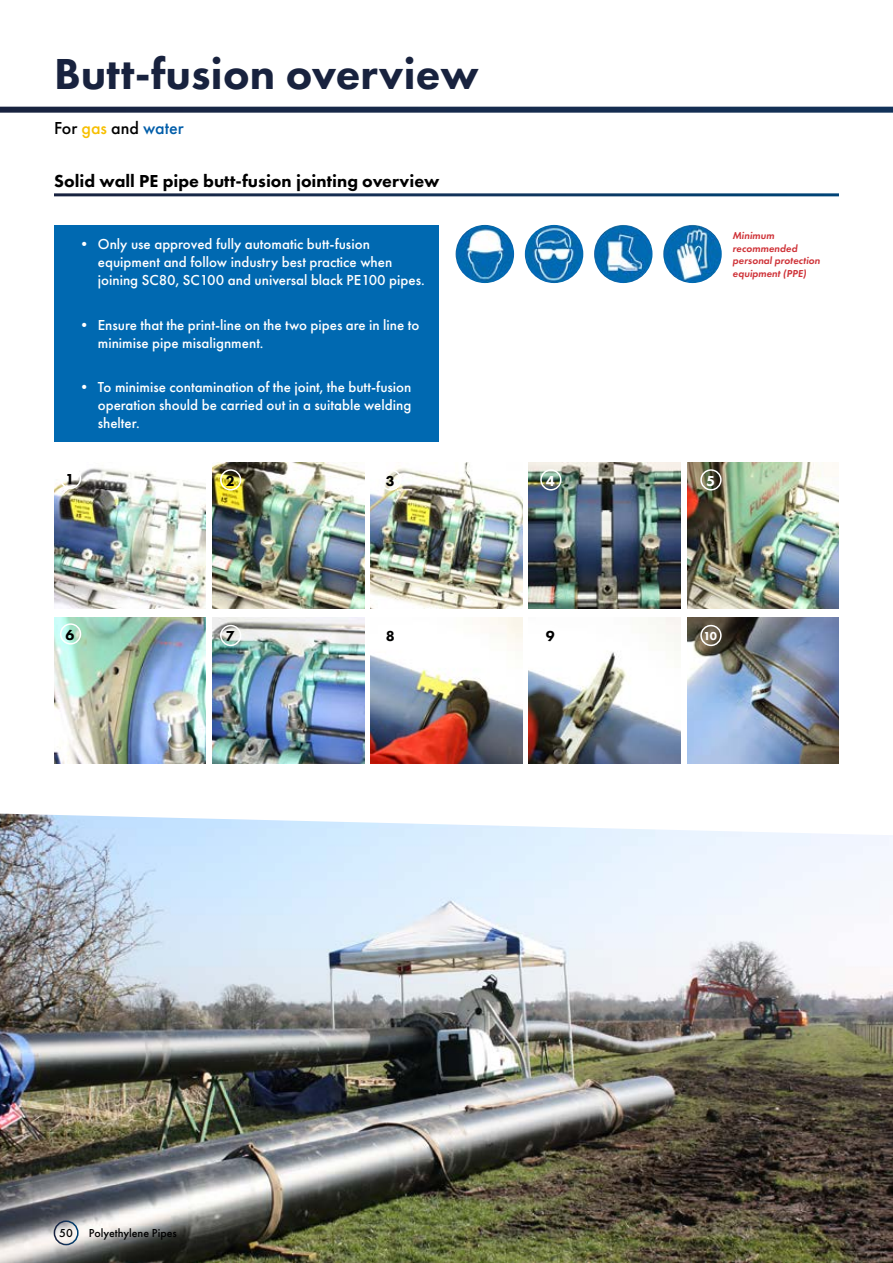
<style>
.page{position:relative;width:893px;height:1263px;background:#fff}
.page>*{position:absolute;margin:0;border:0;box-sizing:border-box;transform-origin:0 0}
.t1{font:800 45px "Futura PT";color:#18223e}
.t2{font:800 18px "Futura PT";color:#000}
.t3{font:500 18px "Futura PT";color:#000}
.t4{font:500 15px/18px "Futura PT";color:#fff}
.t5{font:800 15px "Futura PT";color:#000}
.t6{font:800 15px "Futura PT";color:#fff}
.t7{font:500 12px "Futura PT";color:#000}
.t8{font:800 12px "Futura PT";color:#fff}
.t9{font:italic 600 10.5px/12.6px "Futura PT";color:#cf3339}
.s1{color:#f7bf00}
.s2{color:#005da9}
</style>
<div class="page">
<svg style="left:0;top:107px;width:893px;height:6px;background:#233655"></svg>
<img style="left:456px;top:225px;width:58px;height:58px;border-radius:29px">
<img style="left:525px;top:225px;width:58px;height:58px;border-radius:29px">
<img style="left:594px;top:225px;width:58px;height:58px;border-radius:29px">
<img style="left:663px;top:225px;width:59px;height:58px;border-radius:29px">
<div style="left:54px;top:225px;width:384px;height:216px;background:#0069b1"></div>
<img style="left:54px;top:468px;width:152px;height:140px">
<img style="left:54px;top:618px;width:152px;height:146px">
<img style="left:212px;top:462px;width:152px;height:146px">
<img style="left:212px;top:618px;width:152px;height:146px">
<img style="left:371px;top:462px;width:151px;height:146px">
<img style="left:371px;top:618px;width:151px;height:146px">
<img style="left:529px;top:462px;width:152px;height:146px">
<img style="left:529px;top:618px;width:152px;height:146px">
<img style="left:687px;top:462px;width:152px;height:146px">
<img style="left:687px;top:618px;width:152px;height:146px">
<div style="left:60px;top:468px;width:21px;height:21px;border:2px solid #fff;border-radius:50%"></div>
<div style="left:60px;top:623px;width:21px;height:22px;border:2px solid #fff;border-radius:50%"></div>
<div style="left:220px;top:469px;width:21px;height:21px;border:2px solid #fff;border-radius:50%"></div>
<div style="left:220px;top:625px;width:21px;height:21px;border:2px solid #fff;border-radius:50%"></div>
<div style="left:380px;top:469px;width:21px;height:21px;border:2px solid #fff;border-radius:50%"></div>
<div style="left:380px;top:625px;width:21px;height:21px;border:2px solid #fff;border-radius:50%"></div>
<div style="left:540px;top:469px;width:21px;height:21px;border:2px solid #fff;border-radius:50%"></div>
<div style="left:540px;top:625px;width:21px;height:21px;border:2px solid #fff;border-radius:50%"></div>
<div style="left:700px;top:469px;width:22px;height:21px;border:2px solid #fff;border-radius:50%"></div>
<div style="left:700px;top:625px;width:22px;height:21px;border:2px solid #fff;border-radius:50%"></div>
<img style="left:0;top:813px;width:893px;height:450px">
<div style="left:54px;top:1220px;width:25px;height:25px;border:2px solid #fff;border-radius:50%"></div>
<h1 class="t1" style="left:54px;top:45px;width:426px">Butt-fusion overview</h1>
<p class="t3" style="left:54px;top:117px;width:131px">For <span class="s1">gas</span> and <span class="s2">water</span></p>
<p class="t2" style="left:54px;top:169px;width:387px">Solid wall PE pipe butt-fusion jointing overview</p>
<p class="t4" style="left:98px;top:235px;width:328px;text-indent:-21px">• Only use approved fully automatic butt-fusion equipment and follow industry best practice when joining SC80, SC100 and universal black PE100 pipes.</p>
<p class="t4" style="left:98px;top:316px;width:323px;text-indent:-21px">• Ensure that the print-line on the two pipes are in line to minimise pipe misalignment.</p>
<p class="t4" style="left:98px;top:378px;width:315px;text-align:justify;text-indent:-21px">• To minimise contamination of the joint, the butt-fusion operation should be carried out in a suitable welding shelter.</p>
<p class="t9" style="left:732px;top:229px;width:89px">Minimum recommended personal protection equipment (PPE)</p>
<p class="t5" style="left:66px;top:470px;width:10px">1</p>
<p class="t5" style="left:226px;top:471px;width:10px">2</p>
<p class="t5" style="left:386px;top:471px;width:10px">3</p>
<p class="t6" style="left:546px;top:471px;width:10px">4</p>
<p class="t6" style="left:706px;top:471px;width:10px">5</p>
<p class="t5" style="left:66px;top:625px;width:10px">6</p>
<p class="t5" style="left:226px;top:627px;width:10px">7</p>
<p class="t5" style="left:386px;top:627px;width:10px">8</p>
<p class="t5" style="left:546px;top:627px;width:10px">9</p>
<p class="t8" style="left:703px;top:628px;width:15px">10</p>
<p class="t7" style="left:59px;top:1226px;width:15px">50</p>
<p class="t7" style="left:89px;top:1226px;width:89px">Polyethylene Pipes</p>
</div>
